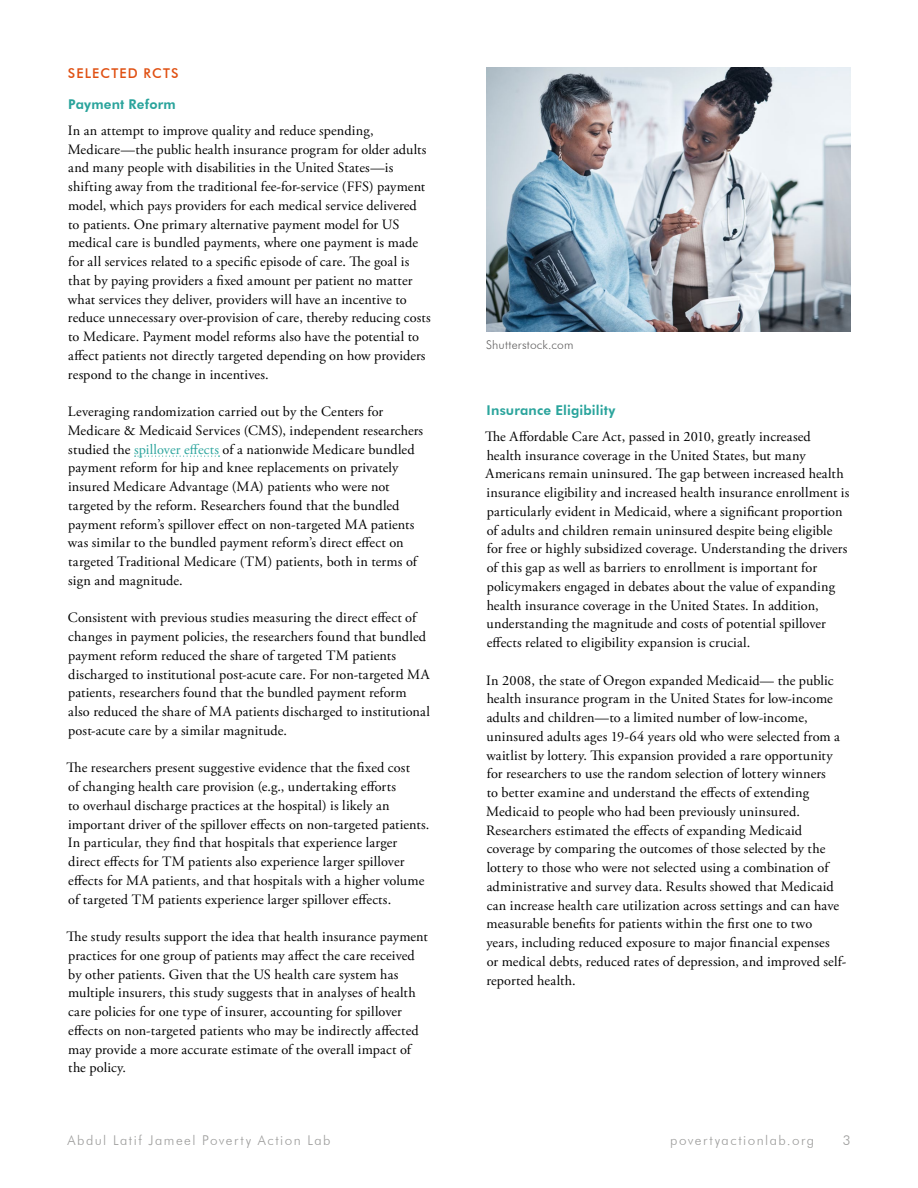
<style>
.page{position:relative;width:918px;height:1188px;background:#fff}
.page>*{position:absolute;margin:0;border:0;box-sizing:border-box;transform-origin:0 0}
.t1{font:14.25px/18.8px "Adobe Garamond Pro";letter-spacing:.01em;color:#000}
.t2{font:300 13.5px "Futura BT";letter-spacing:.11em;color:#9d9d9c}
.t3{font:800 13.5px "Futura BT";letter-spacing:.01em;color:#2aa49c}
.t4{font:500 13.5px "Futura BT";letter-spacing:.085em;color:#e05012}
.t5{font:300 12px "Futura BT";letter-spacing:.015em;color:#646363}
.s1{color:#2aa49c}
</style>
<div class="page">
<svg style="left:135px;top:456px;width:85px;height:1px"></svg>
<img style="left:486px;top:68px;width:364px;height:263px">
<p class="t4" style="left:68px;top:65px;width:112px">SELECTED RCTS</p>
<p class="t3" style="left:68px;top:96px;width:109px">Payment Reform</p>
<p class="t1" style="left:68px;top:121px;width:365px">In an attempt to improve quality and reduce spending, Medicare—the public health insurance program for older adults and many people with disabilities in the United States—is shifting away from the traditional fee-for-service (FFS) payment model, which pays providers for each medical service delivered to patients. One primary alternative payment model for US medical care is bundled payments, where one payment is made for all services related to a specific episode of care. The goal is that by paying providers a fixed amount per patient no matter what services they deliver, providers will have an incentive to reduce unnecessary over-provision of care, thereby reducing costs to Medicare. Payment model reforms also have the potential to affect patients not directly targeted depending on how providers respond to the change in incentives.</p>
<p class="t1" style="left:68px;top:403px;width:357px">Leveraging randomization carried out by the Centers for Medicare &amp; Medicaid Services (CMS), independent researchers studied the <span class="s1">spillover effects</span> of a nationwide Medicare bundled payment reform for hip and knee replacements on privately insured Medicare Advantage (MA) patients who were not targeted by the reform. Researchers found that the bundled payment reform’s spillover effect on non-targeted MA patients was similar to the bundled payment reform’s direct effect on targeted Traditional Medicare (TM) patients, both in terms of sign and magnitude.</p>
<p class="t1" style="left:68px;top:609px;width:364px">Consistent with previous studies measuring the direct effect of changes in payment policies, the researchers found that bundled payment reform reduced the share of targeted TM patients discharged to institutional post-acute care. For non-targeted MA patients, researchers found that the bundled payment reform also reduced the share of MA patients discharged to institutional post-acute care by a similar magnitude.</p>
<p class="t1" style="left:67px;top:759px;width:364px">The researchers present suggestive evidence that the fixed cost<br>of changing health care provision (e.g., undertaking efforts<br>to overhaul discharge practices at the hospital) is likely an important driver of the spillover effects on non-targeted patients.<br>In particular, they find that hospitals that experience larger direct effects for TM patients also experience larger spillover effects for MA patients, and that hospitals with a higher volume of targeted TM patients experience larger spillover effects.</p>
<p class="t1" style="left:67px;top:928px;width:363px">The study results support the idea that health insurance payment practices for one group of patients may affect the care received by other patients. Given that the US health care system has multiple insurers, this study suggests that in analyses of health care policies for one type of insurer, accounting for spillover effects on non-targeted patients who may be indirectly affected may provide a more accurate estimate of the overall impact of the policy.</p>
<p class="t5" style="left:486px;top:338px;width:89px">Shutterstock.com</p>
<p class="t3" style="left:487px;top:402px;width:130px">Insurance Eligibility</p>
<p class="t1" style="left:485px;top:427px;width:366px">The Affordable Care Act, passed in 2010, greatly increased<br>health insurance coverage in the United States, but many Americans remain uninsured. The gap between increased health insurance eligibility and increased health insurance enrollment is particularly evident in Medicaid, where a significant proportion of adults and children remain uninsured despite being eligible for free or highly subsidized coverage. Understanding the drivers of this gap as well as barriers to enrollment is important for policymakers engaged in debates about the value of expanding health insurance coverage in the United States. In addition, understanding the magnitude and costs of potential spillover effects related to eligibility expansion is crucial.</p>
<p class="t1" style="left:486px;top:671px;width:362px">In 2008, the state of Oregon expanded Medicaid— the public health insurance program in the United States for low-income adults and children—to a limited number of low-income, uninsured adults ages 19-64 years old who were selected from a waitlist by lottery. This expansion provided a rare opportunity for researchers to use the random selection of lottery winners<br>to better examine and understand the effects of extending Medicaid to people who had been previously uninsured.<br>Researchers estimated the effects of expanding Medicaid coverage by comparing the outcomes of those selected by the lottery to those who were not selected using a combination of administrative and survey data. Results showed that Medicaid can increase health care utilization across settings and can have measurable benefits for patients within the first one to two years, including reduced exposure to major financial expenses<br>or medical debts, reduced rates of depression, and improved self&shy;reported health.</p>
<p class="t2" style="left:68px;top:1132px;width:265px">Abdul Latif Jameel Poverty Action Lab</p>
<p class="t2" style="left:670px;top:1132px;width:145px">povertyactionlab.org</p>
<p class="t2" style="left:843px;top:1132px;width:9px">3</p>
</div>
